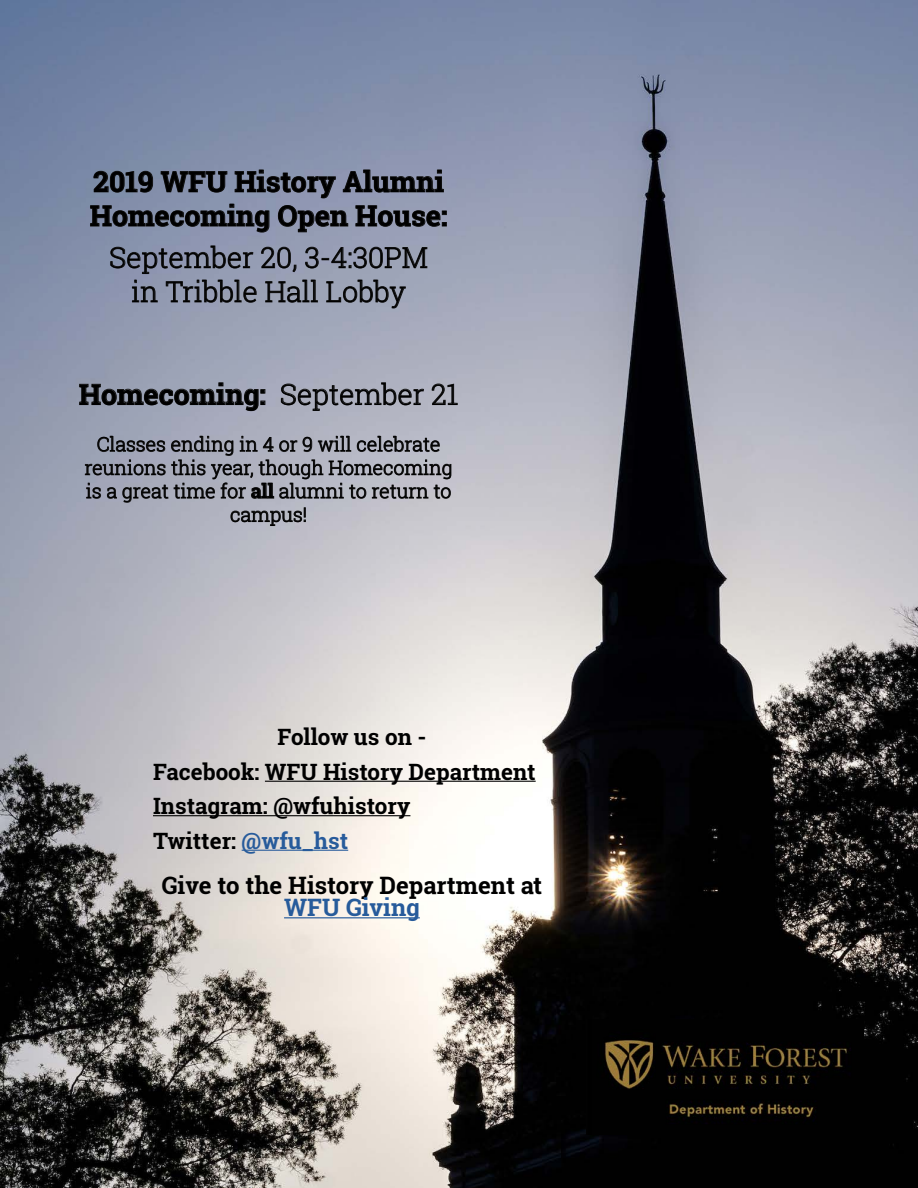
<style>
.page{position:relative;width:918px;height:1188px;background:#fff}
.page>*{position:absolute;margin:0;border:0;box-sizing:border-box;transform-origin:0 0}
.Magazine_Title_Sub{font:700 28.5px "Roboto Slab";color:#000}
.Magazine_Title_Sub-2{font:300 28.5px "Roboto Slab";color:#000}
.Headline_Text_-_Cent{font:700 24px "Roboto Slab";color:#000}
.Headline_Text_-_Cent-2{font:700 24px "Roboto Slab";color:#275b9b}
.Headline_Text_-_Cent-3{font:700 22.5px "Roboto Slab";color:#000}
.Magazine_Title_Sub-3{font:300 19.5px/23.4px "Roboto Slab";color:#000;text-align:center}
.s1{font-weight:300}
.s2{font-weight:700}
.s3{color:#275b9b}
</style>
<div class="page">
<img style="left:0;top:0;width:918px;height:1188px">
<svg style="left:90px;top:169px;width:357px;height:64px"></svg>
<svg style="left:110px;top:245px;width:144px;height:29px"></svg>
<svg style="left:261px;top:246px;width:36px;height:27px"></svg>
<svg style="left:305px;top:246px;width:123px;height:23px"></svg>
<svg style="left:132px;top:280px;width:26px;height:23px"></svg>
<svg style="left:166px;top:280px;width:91px;height:23px"></svg>
<svg style="left:265px;top:280px;width:53px;height:23px"></svg>
<svg style="left:326px;top:280px;width:80px;height:29px"></svg>
<svg style="left:79px;top:382px;width:186px;height:29px"></svg>
<svg style="left:281px;top:382px;width:143px;height:29px"></svg>
<svg style="left:431px;top:383px;width:27px;height:22px"></svg>
<svg style="left:85px;top:435px;width:367px;height:91px"></svg>
<hr style="left:265px;top:781px;width:271px;height:1px;background:#000">
<hr style="left:153px;top:815px;width:257px;height:1px;background:#000">
<hr style="left:242px;top:850px;width:106px;height:1px;background:#275b9b">
<hr style="left:284px;top:917px;width:136px;height:1px;background:#275b9b">
<img style="left:587px;top:1020px;width:277px;height:114px">
<p class="Magazine_Title_Sub" style="left:93px;top:162px;width:352px">2019 WFU History Alumni</p>
<p class="Magazine_Title_Sub" style="left:90px;top:196px;width:359px">Homecoming Open House:</p>
<p class="Magazine_Title_Sub-2" style="left:109px;top:238px;width:320px">September 20, 3-4:30PM</p>
<p class="Magazine_Title_Sub-2" style="left:131px;top:272px;width:276px">in Tribble Hall Lobby</p>
<p class="Magazine_Title_Sub" style="left:79px;top:375px;width:381px">Homecoming: <span class="s1">September 21</span></p>
<p class="Magazine_Title_Sub-3" style="left:85px;top:432px;width:370px">Classes ending in 4 or 9 will celebrate reunions this year, though Homecoming is a great time for <span class="s2">all</span> alumni to return to campus!</p>
<p class="Headline_Text_-_Cent-3" style="left:278px;top:721px;width:150px">Follow us on -</p>
<p class="Headline_Text_-_Cent-3" style="left:153px;top:756px;width:384px">Facebook: WFU History Department</p>
<p class="Headline_Text_-_Cent-3" style="left:153px;top:790px;width:259px">Instagram: @wfuhistory</p>
<p class="Headline_Text_-_Cent-3" style="left:153px;top:825px;width:197px">Twitter: <span class="s3">@wfu_hst</span></p>
<p class="Headline_Text_-_Cent" style="left:162px;top:868px;width:382px">Give to the History Department at</p>
<p class="Headline_Text_-_Cent-2" style="left:284px;top:891px;width:137px">WFU Giving</p>
</div>
